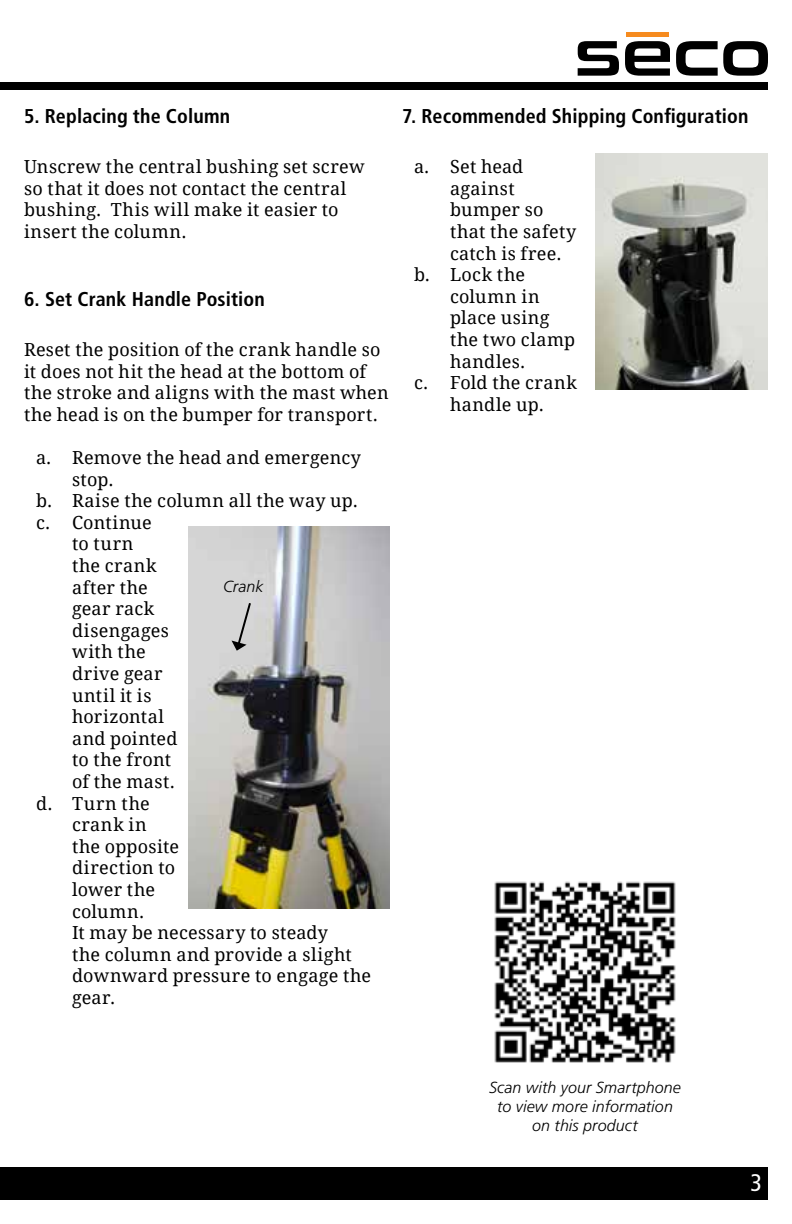
<style>
.page{position:relative;width:792px;height:1224px;background:#fff}
.page>*{position:absolute;margin:0;border:0;box-sizing:border-box;transform-origin:0 0}
.t1{font:condensed 24px "Frutiger LT Std";color:#fff}
.t2{font:700 condensed 20px "Frutiger LT Std";letter-spacing:.01em;color:#000}
.t3{font:18px/21.6px "Droid Serif";letter-spacing:.015em;color:#000}
.t4{font:18px "Droid Serif";letter-spacing:.04em;color:#000}
.t5{font:italic 300 16px/19.2px "Frutiger LT Std";letter-spacing:.01em;color:#000;text-align:center}
</style>
<div class="page">
<div style="left:0;top:1168px;width:768px;height:32px;background:#000"></div>
<div style="left:0;top:82px;width:768px;height:8px;background:#000"></div>
<svg style="left:578px;top:41px;width:41px;height:35px"></svg>
<svg style="left:625px;top:41px;width:45px;height:35px"></svg>
<svg style="left:676px;top:41px;width:92px;height:35px"></svg>
<div style="left:626px;top:32px;width:43px;height:5px;background:#f68b1f"></div>
<img style="left:189px;top:527px;width:201px;height:381px">
<svg style="left:232px;top:601px;width:20px;height:50px"></svg>
<img style="left:595px;top:153px;width:173px;height:236px">
<img style="left:494px;top:881px;width:182px;height:182px">
<p class="t2" style="left:24px;top:104px;width:208px">5. Replacing the Column</p>
<p class="t3" style="left:24px;top:156px;width:342px">Unscrew the central bushing set screw so that it does not contact the central bushing. This will make it easier to insert the column.</p>
<p class="t2" style="left:24px;top:287px;width:242px">6. Set Crank Handle Position</p>
<p class="t3" style="left:24px;top:339px;width:366px">Reset the position of the crank handle so it does not hit the head at the bottom of the stroke and aligns with the mast when the head is on the bumper for transport.</p>
<p class="t3" style="left:36px;top:447px;width:327px">a. Remove the head and emergency</p>
<p class="t3" style="left:72px;top:468px;width:43px">stop.</p>
<p class="t3" style="left:36px;top:490px;width:323px">b. Raise the column all the way up.</p>
<p class="t3" style="left:36px;top:512px;width:117px">c. Continue</p>
<p class="t3" style="left:72px;top:533px;width:63px">to turn</p>
<p class="t3" style="left:72px;top:555px;width:86px">the crank</p>
<p class="t3" style="left:72px;top:576px;width:77px">after the</p>
<p class="t3" style="left:72px;top:598px;width:84px">gear rack</p>
<p class="t3" style="left:72px;top:620px;width:98px">disengages</p>
<p class="t3" style="left:72px;top:641px;width:75px">with the</p>
<p class="t3" style="left:72px;top:663px;width:92px">drive gear</p>
<p class="t4" style="left:72px;top:684px;width:81px">until it is</p>
<p class="t3" style="left:72px;top:706px;width:94px">horizontal</p>
<p class="t3" style="left:72px;top:728px;width:107px">and pointed</p>
<p class="t3" style="left:72px;top:749px;width:101px">to the front</p>
<p class="t3" style="left:72px;top:771px;width:104px">of the mast.</p>
<p class="t3" style="left:36px;top:793px;width:115px">d. Turn the</p>
<p class="t3" style="left:72px;top:814px;width:76px">crank in</p>
<p class="t3" style="left:72px;top:836px;width:109px">the opposite</p>
<p class="t3" style="left:72px;top:857px;width:105px">direction to</p>
<p class="t3" style="left:72px;top:879px;width:85px">lower the</p>
<p class="t3" style="left:72px;top:901px;width:74px">column.</p>
<p class="t3" style="left:72px;top:922px;width:258px">It may be necessary to steady</p>
<p class="t3" style="left:72px;top:944px;width:281px">the column and provide a slight</p>
<p class="t3" style="left:72px;top:965px;width:301px">downward pressure to engage the</p>
<p class="t3" style="left:72px;top:987px;width:45px">gear.</p>
<p class="t5" style="left:223px;top:577px;width:42px">Crank</p>
<p class="t2" style="left:402px;top:104px;width:348px">7. Recommended Shipping Configuration</p>
<p class="t3" style="left:414px;top:156px;width:111px">a. Set head</p>
<p class="t3" style="left:450px;top:178px;width:66px">against</p>
<p class="t3" style="left:450px;top:199px;width:95px">bumper so</p>
<p class="t3" style="left:450px;top:221px;width:128px">that the safety</p>
<p class="t3" style="left:450px;top:242px;width:113px">catch is free.</p>
<p class="t3" style="left:414px;top:264px;width:113px">b. Lock the</p>
<p class="t3" style="left:450px;top:286px;width:91px">column in</p>
<p class="t3" style="left:450px;top:307px;width:101px">place using</p>
<p class="t3" style="left:450px;top:329px;width:127px">the two clamp</p>
<p class="t3" style="left:450px;top:350px;width:77px">handles.</p>
<p class="t3" style="left:414px;top:372px;width:165px">c. Fold the crank</p>
<p class="t3" style="left:450px;top:394px;width:95px">handle up.</p>
<p class="t5" style="left:489px;top:1078px;width:193px">Scan with your Smartphone to view more information on this product</p>
<h1 class="t1" style="left:750px;top:1168px;width:13px">3</h1>
</div>
